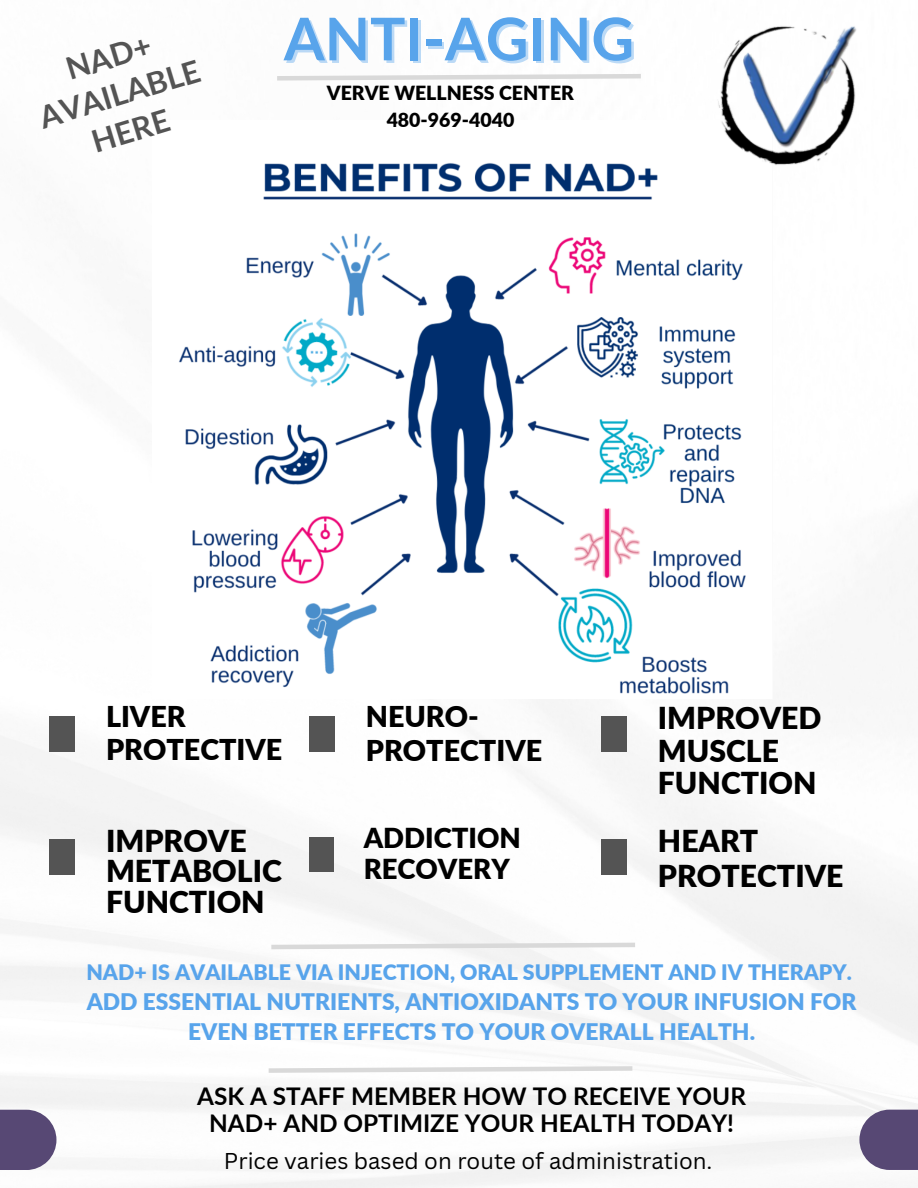
<style>
.page{position:relative;width:918px;height:1188px;background:#fff}
.page>*{position:absolute;margin:0;border:0;box-sizing:border-box;transform-origin:0 0}
.t1{font:700 58.95px "Lato";color:#58a4eb}
.t2{font:700 31.05px/38.2px "Lato";color:#545454;text-align:center}
.t3{font:900 30.15px/32.7px "Lato";color:#000}
.t4{font:900 28.65px/32.7px "Lato";color:#000}
.t5{font:900 27.45px "Lato";color:#000}
.t6{font:700 24.3px/27px "Lato";color:#000;text-align:center}
.t7{font:900 22.8px/30.3px "Lato";color:#58a4eb;text-align:center}
.t8{font:22.35px "Canva Sans";color:#000}
.t9{font:900 21.3px "Lato";color:#58a4eb}
.t10{font:900 19.5px "Lato";color:#000}
</style>
<div class="page">
<img style="left:0;top:567px;width:918px;height:621px">
<svg style="left:277px;top:74px;width:364px;height:7px"></svg>
<div style="left:0;top:1110px;width:56px;height:60px;background:#574874"></div>
<div style="left:859px;top:1110px;width:59px;height:60px;background:#574874"></div>
<div style="left:310px;top:716px;width:25px;height:36px;background:#545454"></div>
<div style="left:602px;top:716px;width:25px;height:36px;background:#545454"></div>
<div style="left:310px;top:838px;width:24px;height:34px;background:#545454"></div>
<div style="left:50px;top:839px;width:25px;height:36px;background:#545454"></div>
<svg style="left:267px;top:940px;width:373px;height:12px"></svg>
<div style="left:50px;top:716px;width:25px;height:36px;background:#545454"></div>
<div style="left:602px;top:839px;width:25px;height:36px;background:#545454"></div>
<img style="left:152px;top:163px;width:620px;height:535px">
<svg style="left:264px;top:1064px;width:373px;height:11px"></svg>
<img style="left:715px;top:26px;width:142px;height:142px">
<p class="t2" style="left:23px;top:62px;width:168px;rotate:-17deg">NAD+<br>AVAILABLE<br>HERE</p>
<p class="t1" style="left:284px;top:2px;width:352px">ANTI-AGING</p>
<p class="t10" style="left:327px;top:81px;width:249px">VERVE WELLNESS CENTER</p>
<p class="t10" style="left:387px;top:108px;width:129px">480-969-4040</p>
<p class="t4" style="left:106px;top:699px;width:178px">LIVER<br>PROTECTIVE</p>
<p class="t3" style="left:106px;top:825px;width:177px;line-height:30.3px">IMPROVE<br>METABOLIC<br>FUNCTION</p>
<p class="t4" style="left:366px;top:700px;width:115px">NEURO-</p>
<p class="t4" style="left:366px;top:734px;width:178px">PROTECTIVE</p>
<p class="t5" style="left:364px;top:821px;width:159px">ADDICTION</p>
<p class="t5" style="left:364px;top:852px;width:148px">RECOVERY</p>
<p class="t3" style="left:658px;top:701px;width:165px">IMPROVED<br>MUSCLE<br>FUNCTION</p>
<p class="t3" style="left:658px;top:823px;width:187px;line-height:34.8px">HEART<br>PROTECTIVE</p>
<p class="t9" style="left:86px;top:959px;width:767px">NAD+ IS AVAILABLE VIA INJECTION, ORAL SUPPLEMENT AND IV THERAPY.</p>
<p class="t7" style="left:87px;top:986px;width:771px">ADD ESSENTIAL NUTRIENTS, ANTIOXIDANTS TO YOUR INFUSION FOR<br>EVEN BETTER EFFECTS TO YOUR OVERALL HEALTH.</p>
<p class="t6" style="left:197px;top:1082px;width:550px">ASK A STAFF MEMBER HOW TO RECEIVE YOUR<br>NAD+ AND OPTIMIZE YOUR HEALTH TODAY!</p>
<p class="t8" style="left:224px;top:1145px;width:490px">Price varies based on route of administration.</p>
</div>
